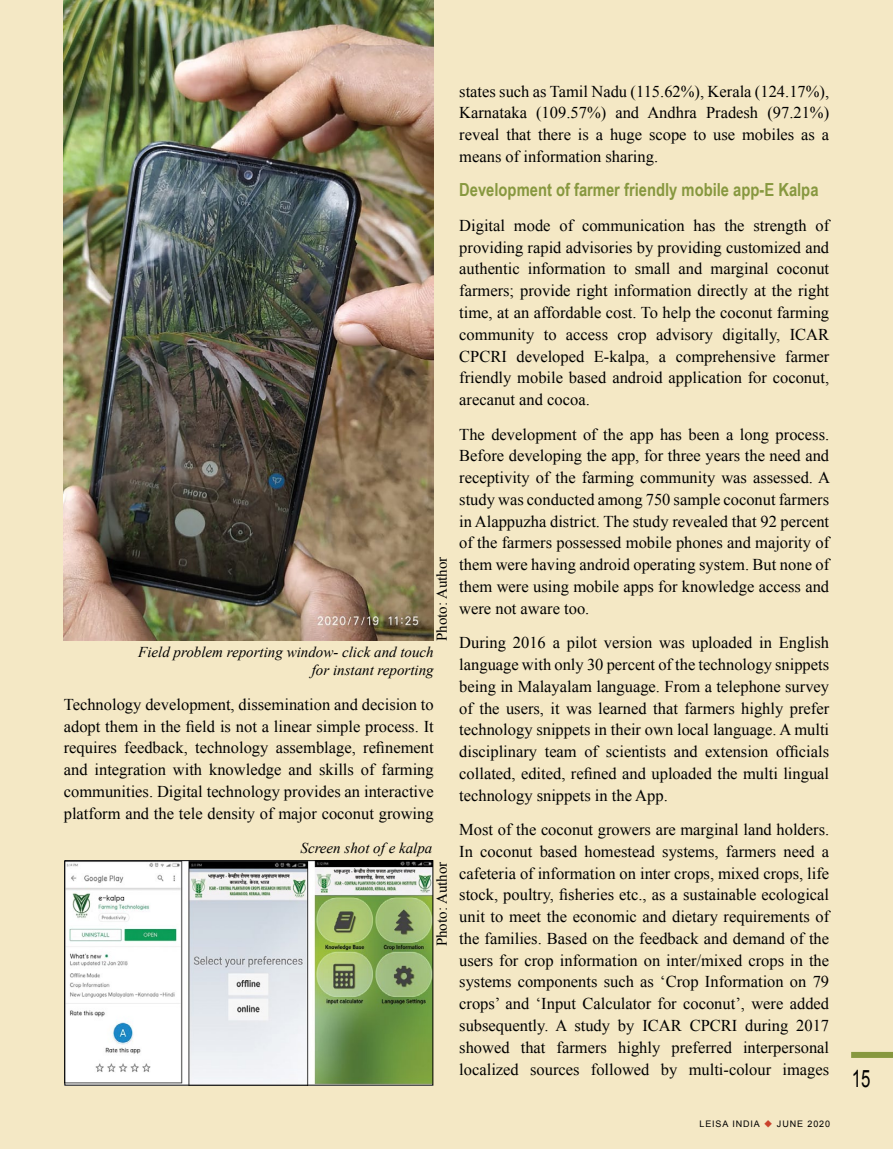
<style>
.page{position:relative;width:893px;height:1149px;background:#fff}
.page>*{position:absolute;margin:0;border:0;box-sizing:border-box;transform-origin:0 0}
.t1{font:24px "Arial";color:#000;scale:.7 1}
.t2{font:700 18px "Arial Narrow";color:#87983f}
.t3{font:16.5px/21.8px "Times New Roman";color:#000;text-align:justify}
.t4{font:italic 15px/18px "Times New Roman";color:#000;text-align:right}
.t5{font:15px "Times New Roman";color:#000}
.t6{font:9px "Arial";letter-spacing:.1em;color:#000}
.s1{color:#ca422c}
</style>
<div class="page">
<div style="left:0;top:0;width:893px;height:1148px;background:#f4e8c5"></div>
<img style="left:64px;top:0;width:370px;height:640px">
<img style="left:66px;top:862px;width:365px;height:221px">
<div style="left:64px;top:860px;width:369px;height:225px;border:1px solid #000"></div>
<div style="left:851px;top:1051px;width:42px;height:6px;background:#87983f"></div>
<p class="t5" style="left:432px;top:641px;width:86px;rotate:-90deg">Photo: Author</p>
<p class="t4" style="left:138px;top:642px;width:297px">Field problem reporting window- click and touch for instant reporting</p>
<p class="t3" style="left:64px;top:693px;width:371px">Technology development, dissemination and decision to adopt them in the field is not a linear simple process. It requires feedback, technology assemblage, refinement and integration with knowledge and skills of farming communities. Digital technology provides an interactive platform and the tele density of major coconut growing</p>
<p class="t4" style="left:301px;top:838px;width:133px">Screen shot of e kalpa</p>
<p class="t5" style="left:432px;top:946px;width:86px;rotate:-90deg">Photo: Author</p>
<p class="t3" style="left:459px;top:80px;width:371px">states such as Tamil Nadu (115.62%), Kerala (124.17%), Karnataka (109.57%) and Andhra Pradesh (97.21%) reveal that there is a huge scope to use mobiles as a means of information sharing.</p>
<p class="t2" style="left:459px;top:176px;width:361px">Development of farmer friendly mobile app-E Kalpa</p>
<p class="t3" style="left:459px;top:214px;width:371px">Digital mode of communication has the strength of providing rapid advisories by providing customized and authentic information to small and marginal coconut farmers; provide right information directly at the right time, at an affordable cost. To help the coconut farming community to access crop advisory digitally, ICAR CPCRI developed E-kalpa, a comprehensive farmer friendly mobile based android application for coconut, arecanut and cocoa.</p>
<p class="t3" style="left:459px;top:423px;width:372px">The development of the app has been a long process.<br>Before developing the app, for three years the need and receptivity of the farming community was assessed. A study was conducted among 750 sample coconut farmers in Alappuzha district. The study revealed that 92 percent of the farmers possessed mobile phones and majority of them were having android operating system. But none of them were using mobile apps for knowledge access and were not aware too.</p>
<p class="t3" style="left:459px;top:631px;width:371px">During 2016 a pilot version was uploaded in English language with only 30 percent of the technology snippets being in Malayalam language. From a telephone survey of the users, it was learned that farmers highly prefer technology snippets in their own local language. A multi disciplinary team of scientists and extension officials collated, edited, refined and uploaded the multi lingual technology snippets in the App.</p>
<p class="t3" style="left:459px;top:818px;width:371px">Most of the coconut growers are marginal land holders.<br>In coconut based homestead systems, farmers need a cafeteria of information on inter crops, mixed crops, life stock, poultry, fisheries etc., as a sustainable ecological unit to meet the economic and dietary requirements of the families. Based on the feedback and demand of the users for crop information on inter/mixed crops in the systems components such as ‘Crop Information on 79 crops’ and ‘Input Calculator for coconut’, were added subsequently. A study by ICAR CPCRI during 2017 showed that farmers highly preferred interpersonal localized sources followed by multi-colour images</p>
<p class="t6" style="left:699px;top:1117px;width:132px">LEISA INDIA <span class="s1">◆</span> JUNE 2020</p>
<h1 class="t1" style="left:852px;top:1062px;width:28px">15</h1>
</div>
